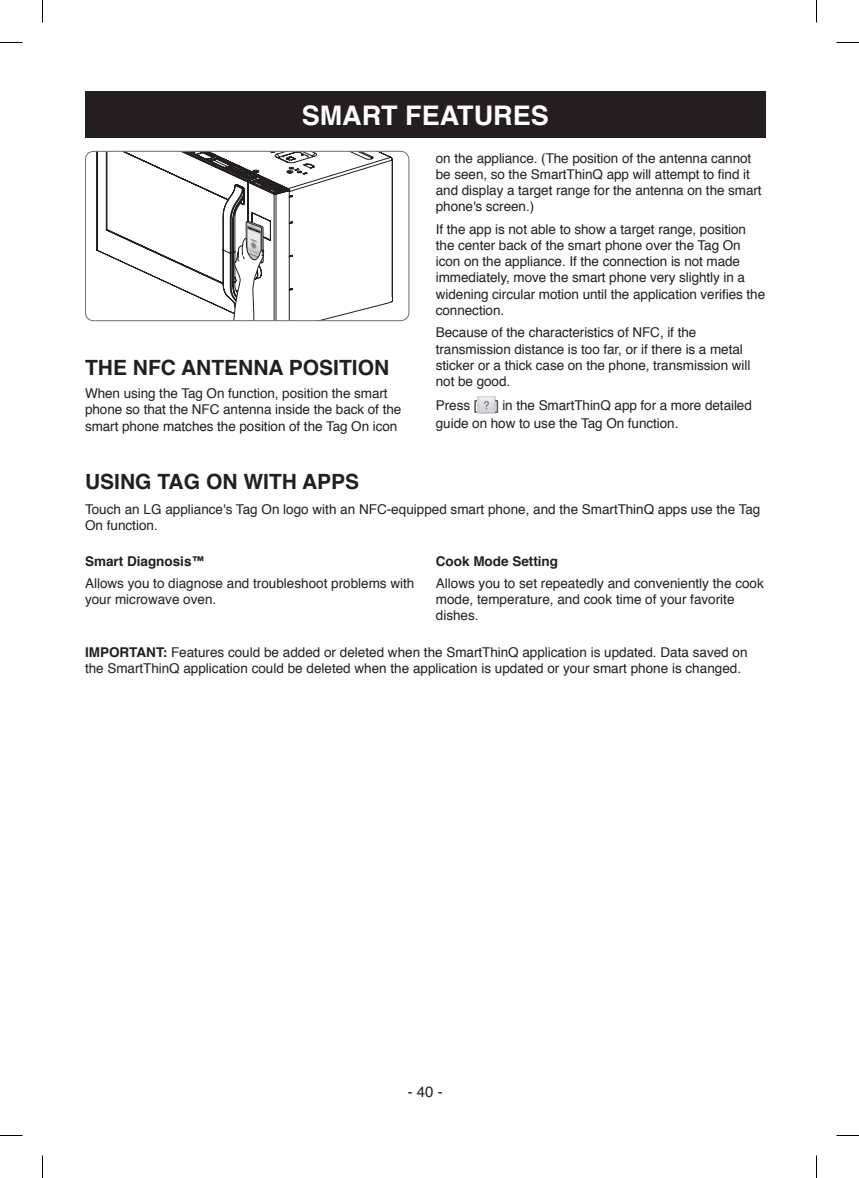
<style>
.page{position:relative;width:859px;height:1178px;background:#fff}
.page>*{position:absolute;margin:0;border:0;box-sizing:border-box;transform-origin:0 0}
.t1{font:700 27px "Helvetica";color:#fff}
.t2{font:700 21px "Helvetica";color:#231f20}
.t3{font:15px "Helvetica";color:#231f20}
.t4{font:13.5px/16.2px "Helvetica";letter-spacing:-.005em;color:#231f20}
.t5{font:700 13.5px "Helvetica";color:#231f20}
.s1{font-weight:700}
</style>
<div class="page">
<div style="left:85px;top:91px;width:680px;height:47px;background:#231f20"></div>
<img style="left:477px;top:397px;width:18px;height:17px">
<svg style="left:96px;top:153px;width:297px;height:166px"></svg>
<svg style="left:232px;top:181px;width:32px;height:138px"></svg>
<div style="left:85px;top:151px;width:324px;height:170px;border:1px solid #6c6d70;border-radius:9px"></div>
<svg style="left:0;top:42px;width:22px;height:1px"></svg>
<svg style="left:836px;top:42px;width:23px;height:1px"></svg>
<svg style="left:0;top:1135px;width:22px;height:1px"></svg>
<svg style="left:836px;top:1135px;width:23px;height:1px"></svg>
<svg style="left:42px;top:0;width:1px;height:23px"></svg>
<svg style="left:42px;top:1155px;width:1px;height:23px"></svg>
<svg style="left:816px;top:0;width:1px;height:23px"></svg>
<svg style="left:816px;top:1155px;width:1px;height:23px"></svg>
<h1 class="t1" style="left:302px;top:93px;width:248px">SMART FEATURES</h1>
<h2 class="t2" style="left:85px;top:351px;width:306px">THE NFC ANTENNA POSITION</h2>
<p class="t4" style="left:85px;top:386px;width:318px">When using the Tag On function, position the smart phone so that the NFC antenna inside the back of the smart phone matches the position of the Tag On icon</p>
<p class="t4" style="left:436px;top:150px;width:327px">on the appliance. (The position of the antenna cannot be seen, so the SmartThinQ app will attempt to find it and display a target range for the antenna on the smart phone's screen.)</p>
<p class="t4" style="left:436px;top:221px;width:331px">If the app is not able to show a target range, position the center back of the smart phone over the Tag On icon on the appliance. If the connection is not made immediately, move the smart phone very slightly in a widening circular motion until the application verifies the connection.</p>
<p class="t4" style="left:436px;top:325px;width:316px">Because of the characteristics of NFC, if the transmission distance is too far, or if there is a metal sticker or a thick case on the phone, transmission will not be good.</p>
<p class="t4" style="left:436px;top:398px;width:43px">Press [</p>
<p class="t4" style="left:436px;top:397px;width:317px;line-height:17.9px;text-indent:59px">] in the SmartThinQ app for a more detailed guide on how to use the Tag On function.</p>
<h2 class="t2" style="left:85px;top:464px;width:276px">USING TAG ON WITH APPS</h2>
<p class="t4" style="left:85px;top:501px;width:677px">Touch an LG appliance's Tag On logo with an NFC-equipped smart phone, and the SmartThinQ apps use the Tag<br>On function.</p>
<p class="t5" style="left:85px;top:550px;width:122px">Smart Diagnosis™</p>
<p class="t4" style="left:85px;top:576px;width:331px">Allows you to diagnose and troubleshoot problems with your microwave oven.</p>
<p class="t5" style="left:436px;top:550px;width:124px">Cook Mode Setting</p>
<p class="t4" style="left:436px;top:576px;width:329px">Allows you to set repeatedly and conveniently the cook mode, temperature, and cook time of your favorite dishes.</p>
<p class="t4" style="left:85px;top:645px;width:664px"><span class="s1">IMPORTANT:</span> Features could be added or deleted when the SmartThinQ application is updated. Data saved on the SmartThinQ application could be deleted when the application is updated or your smart phone is changed.</p>
<p class="t3" style="left:408px;top:1080px;width:37px">- 40 -</p>
</div>
